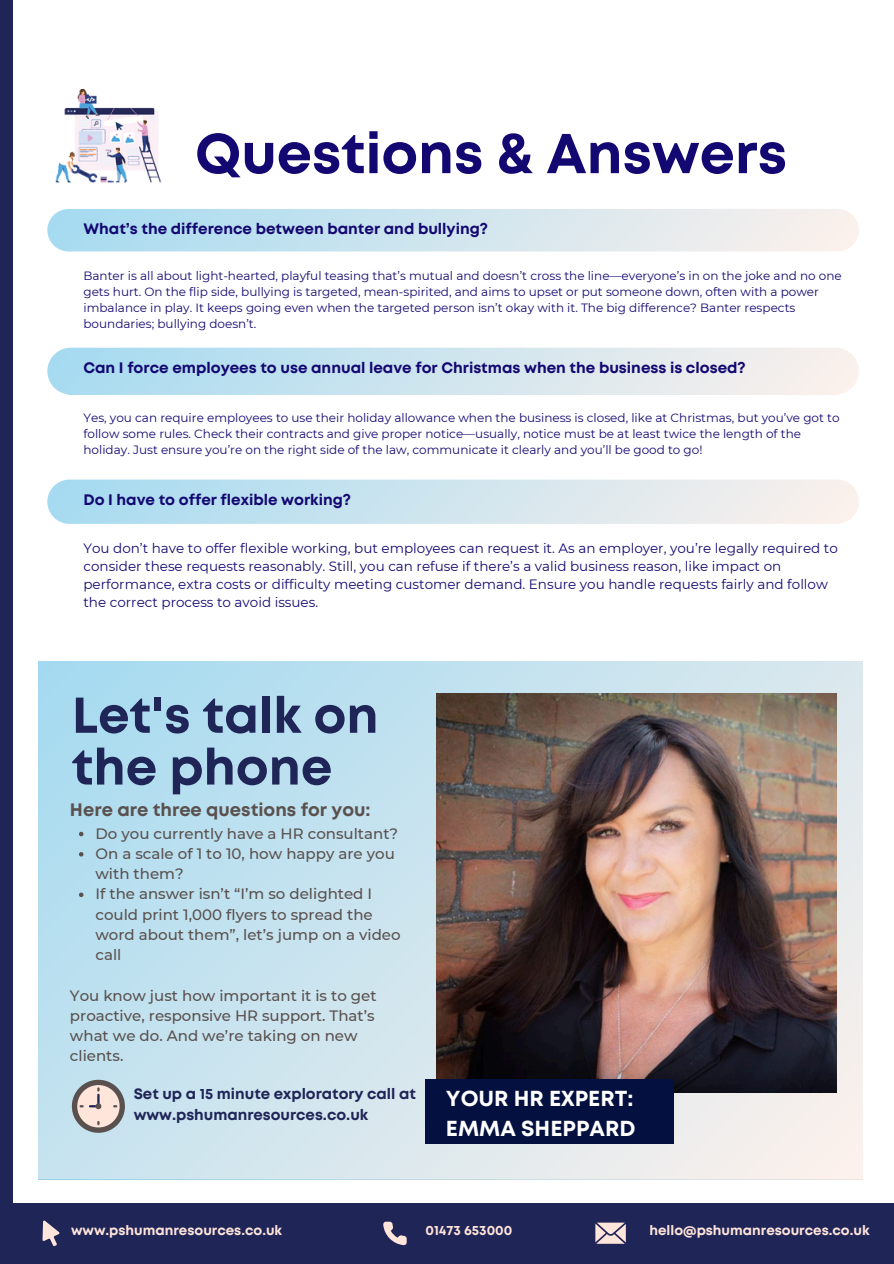
<style>
.page{position:relative;width:894px;height:1264px;background:#fff}
.page>*{position:absolute;margin:0;border:0;box-sizing:border-box;transform-origin:0 0}
.t1{font:700 55.95px "Mont";color:#130872}
.t2{font:700 50.25px/51.8px "Mont";color:#202558}
.t3{font:700 21.75px/30.3px "Mont";color:#fff}
.t4{font:700 18px "Mont";color:#5a514f}
.t5{font:700 15.15px "Mont";color:#130872}
.t6{font:500 15px/20.2px "Montserrat";color:#5a514f}
.t7{font:700 15px/20.2px "Mont";color:#202558}
.t8{font:13.5px/18px "Montserrat";color:#130872}
.t9{font:700 13.5px "Mont";color:#ffe5da}
.t10{font:12px/16px "Montserrat";color:#130872}
</style>
<div class="page">
<div style="left:47px;top:209px;width:811px;height:42px;background:linear-gradient(to right,#a5daf1,#fbf0ec);border-radius:21px"></div>
<svg style="left:47px;top:348px;width:811px;height:46px;background:#d0e5ee"></svg>
<div style="left:47px;top:479px;width:811px;height:45px;background:linear-gradient(to right,#a6daf1,#fbf0ec);border-radius:22px"></div>
<img style="left:55px;top:89px;width:107px;height:94px">
<div style="left:0;top:0;width:12px;height:1263px;background:#202558"></div>
<div style="left:0;top:1202px;width:893px;height:61px;background:#202558"></div>
<svg style="left:383px;top:1221px;width:23px;height:24px"></svg>
<svg style="left:42px;top:1220px;width:18px;height:26px"></svg>
<svg style="left:595px;top:1222px;width:30px;height:21px"></svg>
<svg style="left:38px;top:661px;width:823px;height:518px;background:#c7e2ed"></svg>
<svg style="left:72px;top:1079px;width:53px;height:53px;background:#bdb4b2"></svg>
<img style="left:436px;top:693px;width:399px;height:399px">
<div style="left:424px;top:1079px;width:249px;height:64px;background:#041140"></div>
<svg style="left:79px;top:831px;width:4px;height:5px"></svg>
<svg style="left:79px;top:852px;width:4px;height:4px"></svg>
<svg style="left:79px;top:892px;width:4px;height:5px"></svg>
<h1 class="t1" style="left:195px;top:133px;width:593px">Questions &amp; Answers</h1>
<h5 class="t5" style="left:83px;top:223px;width:406px">What’s the difference between banter and bullying?</h5>
<p class="t10" style="left:83px;top:267px;width:759px">Banter is all about light-hearted, playful teasing that’s mutual and doesn’t cross the line—everyone’s in on the joke and no one gets hurt. On the flip side, bullying is targeted, mean-spirited, and aims to upset or put someone down, often with a power imbalance in play. It keeps going even when the targeted person isn’t okay with it. The big difference? Banter respects boundaries; bullying doesn’t.</p>
<h5 class="t5" style="left:83px;top:362px;width:663px">Can I force employees to use annual leave for Christmas when the business is closed?</h5>
<p class="t10" style="left:83px;top:410px;width:757px">Yes, you can require employees to use their holiday allowance when the business is closed, like at Christmas, but you’ve got to follow some rules. Check their contracts and give proper notice—usually, notice must be at least twice the length of the holiday. Just ensure you’re on the right side of the law, communicate it clearly and you’ll be good to go!</p>
<h5 class="t5" style="left:83px;top:494px;width:269px">Do I have to offer flexible working?</h5>
<p class="t8" style="left:83px;top:539px;width:755px">You don’t have to offer flexible working, but employees can request it. As an employer, you’re legally required to consider these requests reasonably. Still, you can refuse if there’s a valid business reason, like impact on performance, extra costs or difficulty meeting customer demand. Ensure you handle requests fairly and follow the correct process to avoid issues.</p>
<p class="t2" style="left:72px;top:693px;width:308px">Let's talk on the phone</p>
<p class="t4" style="left:70px;top:803px;width:302px">Here are three questions for you:</p>
<p class="t6" style="left:95px;top:823px;width:304px">Do you currently have a HR consultant?</p>
<h5 class="t6" style="left:95px;top:843px;width:301px">On a scale of 1 to 10, how happy are you with them?</h5>
<p class="t6" style="left:95px;top:883px;width:306px">If the answer isn’t “I’m so delighted I could print 1,000 flyers to spread the word about them”, let’s jump on a video call</p>
<h3 class="t6" style="left:70px;top:985px;width:308px">You know just how important it is to get proactive, responsive HR support. That’s what we do. And we’re taking on new clients.</h3>
<p class="t7" style="left:134px;top:1085px;width:283px">Set up a 15 minute exploratory call at www.pshumanresources.co.uk</p>
<h5 class="t3" style="left:446px;top:1084px;width:191px">YOUR HR EXPERT:<br>EMMA SHEPPARD</h5>
<h2 class="t9" style="left:71px;top:1225px;width:213px">www.pshumanresources.co.uk</h2>
<p class="t9" style="left:425px;top:1225px;width:88px">01473 653000</p>
<p class="t9" style="left:649px;top:1225px;width:221px">hello@pshumanresources.co.uk</p>
</div>
